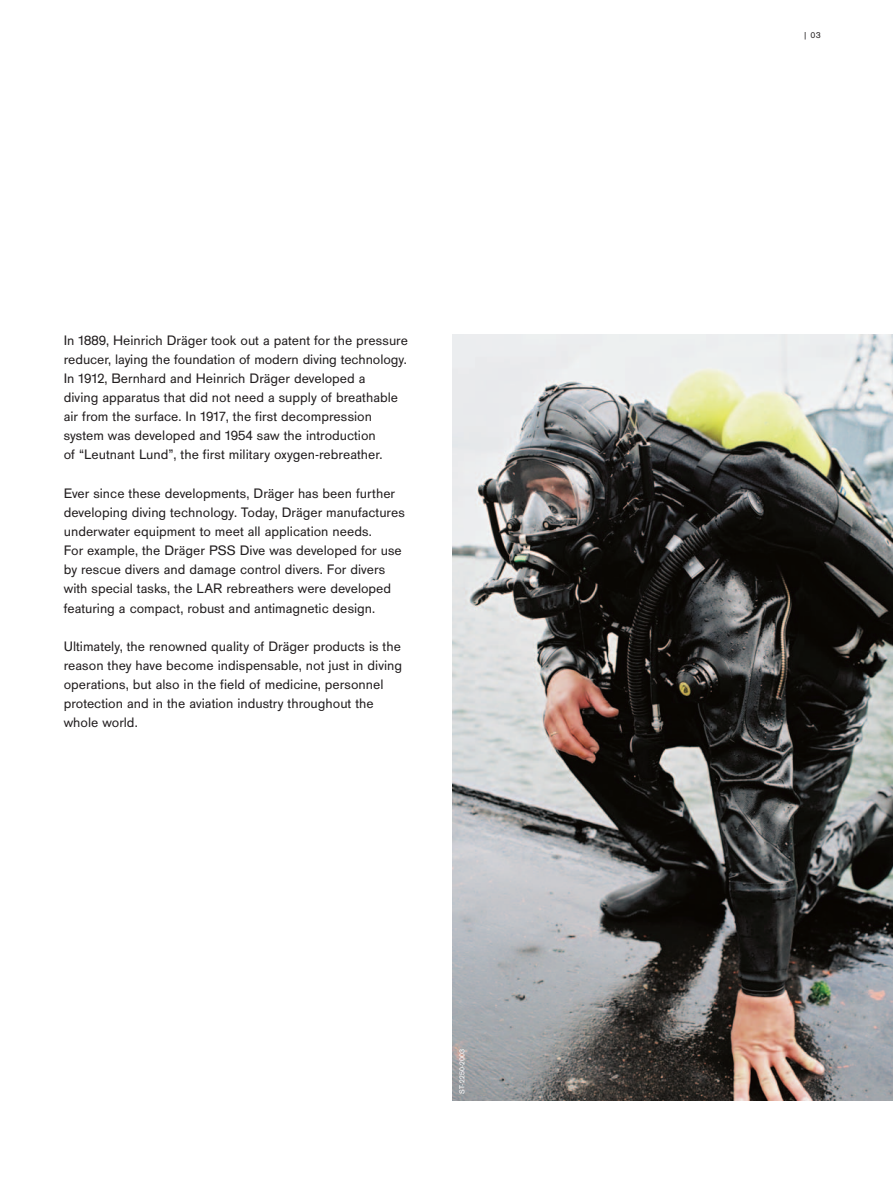
<style>
.page{position:relative;width:893px;height:1191px;background:#fff}
.page>*{position:absolute;margin:0;border:0;box-sizing:border-box;transform-origin:0 0}
.t1{font:14.25px/19.2px "Draeger San";color:#231f20}
.t2{font:9px "Draeger San Tab";color:#231f20}
.t3{font:7.5px "Draeger San";letter-spacing:.025em;color:#fff}
</style>
<div class="page">
<img style="left:453px;top:335px;width:440px;height:765px">
<p class="t1" style="left:64px;top:332px;width:346px">In 1889, Heinrich Dräger took out a patent for the pressure reducer, laying the foundation of modern diving technology.<br>In 1912, Bernhard and Heinrich Dräger developed a<br>diving apparatus that did not need a supply of breathable air from the surface. In 1917, the first decompression system was developed and 1954 saw the introduction<br>of “Leutnant Lund”, the first military oxygen-rebreather.</p>
<p class="t1" style="left:64px;top:485px;width:343px">Ever since these developments, Dräger has been further developing diving technology. Today, Dräger manufactures underwater equipment to meet all application needs.<br>For example, the Dräger PSS Dive was developed for use by rescue divers and damage control divers. For divers with special tasks, the LAR rebreathers were developed featuring a compact, robust and antimagnetic design.</p>
<p class="t1" style="left:64px;top:638px;width:340px">Ultimately, the renowned quality of Dräger products is the reason they have become indispensable, not just in diving operations, but also in the field of medicine, personnel protection and in the aviation industry throughout the whole world.</p>
<p class="t3" style="left:460px;top:1094px;width:47px;rotate:-90deg">ST-2250-2003</p>
<p class="t2" style="left:803px;top:32px;width:19px">| 03</p>
</div>
